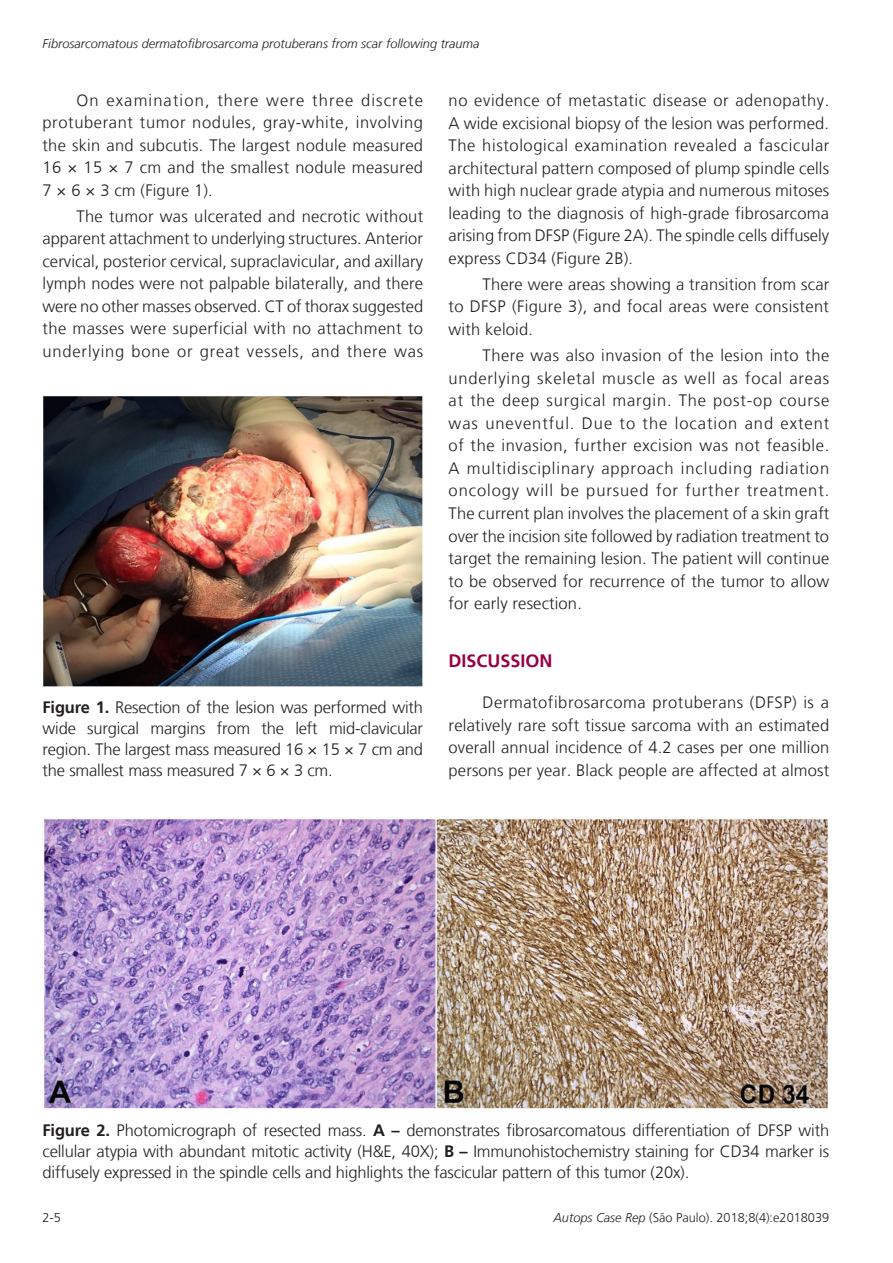
<style>
.page{position:relative;width:893px;height:1263px;background:#fff}
.page>*{position:absolute;margin:0;border:0;box-sizing:border-box;transform-origin:0 0}
.Heading1{font:700 18px "Frutiger LT";color:#970044}
.Paragraph{font:300 16.5px/22.5px "Frutiger LT";letter-spacing:.01em;color:#231f20;text-align:justify}
.FigureCaption{font:300 16.5px/21px "Frutiger LT";letter-spacing:-.01em;color:#231f20;text-align:justify}
.t1{font:italic 300 12.75px "Frutiger LT";color:#231f20}
.t2{font:300 12.75px "Frutiger LT";color:#231f20}
.s1{font-weight:700}
.s2{font-style:italic}
</style>
<div class="page">
<img style="left:43px;top:396px;width:380px;height:291px">
<img style="left:43px;top:817px;width:785px;height:292px">
<p class="t1" style="left:43px;top:37px;width:439px">Fibrosarcomatous dermatofibrosarcoma protuberans from scar following trauma</p>
<p class="Paragraph" style="left:43px;top:89px;width:382px;text-indent:34px">On examination, there were three discrete protuberant tumor nodules, gray-white, involving the skin and subcutis. The largest nodule measured 16 × 15 × 7 cm and the smallest nodule measured 7 × 6 × 3 cm (Figure 1).</p>
<p class="Paragraph" style="left:43px;top:205px;width:382px;text-indent:34px">The tumor was ulcerated and necrotic without apparent attachment to underlying structures. Anterior cervical, posterior cervical, supraclavicular, and axillary lymph nodes were not palpable bilaterally, and there were no other masses observed. CT of thorax suggested the masses were superficial with no attachment to underlying bone or great vessels, and there was</p>
<p class="FigureCaption" style="left:43px;top:697px;width:382px"><span class="s1">Figure 1.</span> Resection of the lesion was performed with wide surgical margins from the left mid-clavicular region. The largest mass measured 16 × 15 × 7 cm and the smallest mass measured 7 × 6 × 3 cm.</p>
<p class="Paragraph" style="left:449px;top:89px;width:382px">no evidence of metastatic disease or adenopathy.<br>A wide excisional biopsy of the lesion was performed.<br>The histological examination revealed a fascicular architectural pattern composed of plump spindle cells with high nuclear grade atypia and numerous mitoses leading to the diagnosis of high‑grade fibrosarcoma arising from DFSP (Figure 2A). The spindle cells diffusely express CD34 (Figure 2B).</p>
<p class="Paragraph" style="left:449px;top:273px;width:382px;text-indent:34px">There were areas showing a transition from scar to DFSP (Figure 3), and focal areas were consistent with keloid.</p>
<p class="Paragraph" style="left:449px;top:344px;width:382px;text-indent:34px">There was also invasion of the lesion into the underlying skeletal muscle as well as focal areas at the deep surgical margin. The post-op course was uneventful. Due to the location and extent of the invasion, further excision was not feasible.<br>A multidisciplinary approach including radiation oncology will be pursued for further treatment.<br>The current plan involves the placement of a skin graft over the incision site followed by radiation treatment to target the remaining lesion. The patient will continue to be observed for recurrence of the tumor to allow for early resection.</p>
<p class="Heading1" style="left:449px;top:650px;width:106px">DISCUSSION</p>
<p class="Paragraph" style="left:449px;top:691px;width:382px;text-indent:34px">Dermatofibrosarcoma protuberans (DFSP) is a relatively rare soft tissue sarcoma with an estimated overall annual incidence of 4.2 cases per one million persons per year. Black people are affected at almost</p>
<p class="FigureCaption" style="left:43px;top:1120px;width:788px"><span class="s1">Figure 2.</span> Photomicrograph of resected mass. <span class="s1">A –</span> demonstrates fibrosarcomatous differentiation of DFSP with cellular atypia with abundant mitotic activity (H&amp;E, 40X); <span class="s1">B –</span> Immunohistochemistry staining for CD34 marker is diffusely expressed in the spindle cells and highlights the fascicular pattern of this tumor (20x).</p>
<p class="t2" style="left:43px;top:1210px;width:20px">2-5</p>
<p class="t2" style="left:553px;top:1210px;width:277px"><span class="s2">Autops Case Rep</span> (São Paulo). 2018;8(4):e2018039</p>
</div>
